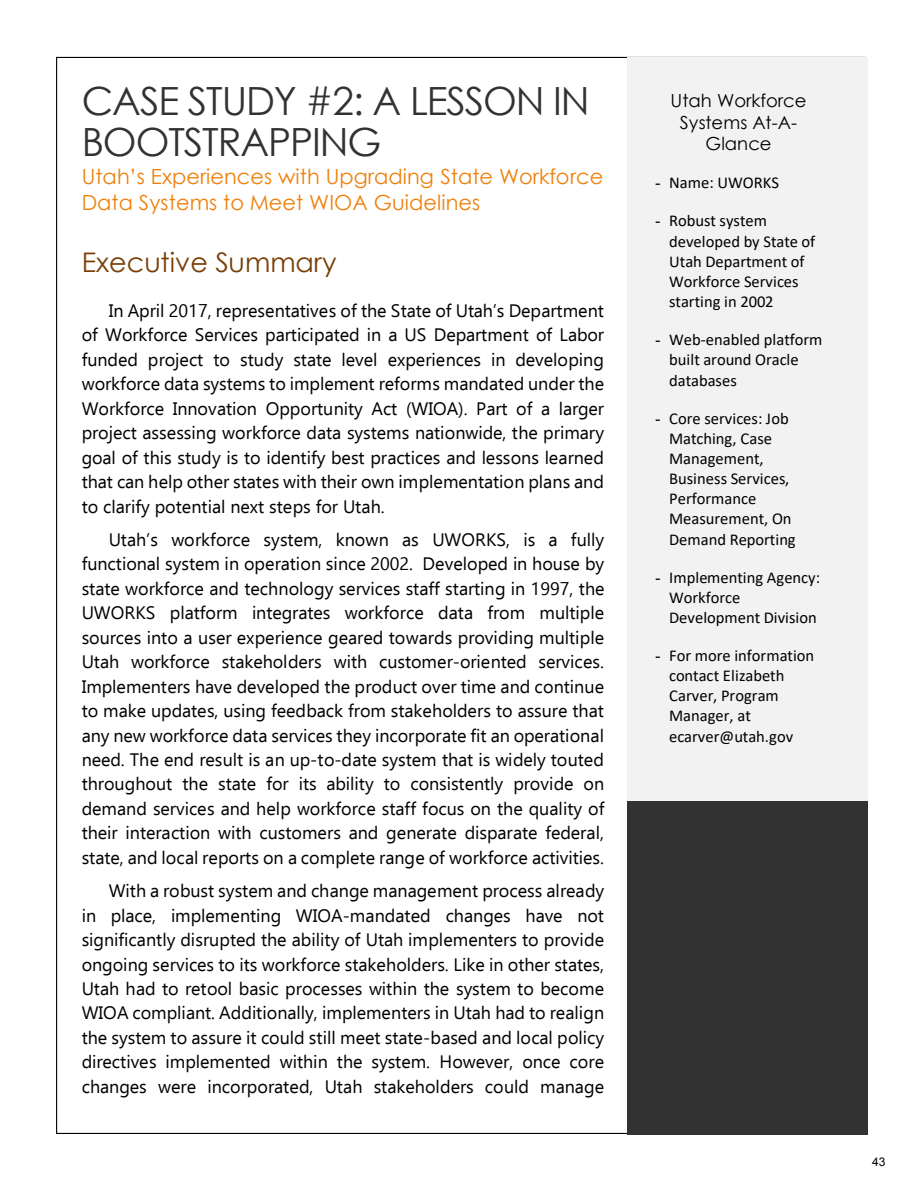
<style>
.page{position:relative;width:918px;height:1188px;background:#fff}
.page>*{position:absolute;margin:0;border:0;box-sizing:border-box;transform-origin:0 0}
.t1{font:38.85px/40.7px "Century Gothic";letter-spacing:-.025em;color:#323232}
.t2{font:27px "Century Gothic";color:#783f04}
.t3{font:20.85px/26px "Century Gothic";letter-spacing:.005em;color:#f07f09}
.t4{font:18px/24.5px "Ebrima";color:#000;text-align:justify}
.t5{font:18px/21.9px "Century Gothic";color:#000;text-align:center}
.t6{font:16.5px/20.1px "Calibri";color:#000}
.t7{font:12px "Arial";color:#000}
.s1{font-family:"Times New Roman"}
</style>
<div class="page">
<div style="left:627px;top:801px;width:241px;height:333px;background:#323232"></div>
<div style="left:627px;top:57px;width:241px;height:744px;background:#f2f2f2"></div>
<h1 class="t1" style="left:82px;top:80px;width:509px">CASE STUDY #2: A LESSON IN<br>BOOTSTRAPPING</h1>
<p class="t3" style="left:82px;top:163px;width:523px">Utah’s Experiences with Upgrading State Workforce<br>Data Systems to Meet WIOA Guidelines</p>
<h2 class="t2" style="left:82px;top:245px;width:256px">Executive Summary</h2>
<p class="t4" style="left:82px;top:297px;width:524px;text-indent:27px">In April 2017, representatives of the State of Utah’s Department of Workforce Services participated in a US Department of Labor funded project to study state level experiences in developing workforce data systems to implement reforms mandated under the Workforce Innovation Opportunity Act (WIOA). Part of a larger project assessing workforce data systems nationwide, the primary goal of this study is to identify best practices and lessons learned that can help other states with their own implementation plans and to clarify potential next steps for Utah.</p>
<p class="t4" style="left:82px;top:526px;width:524px;text-indent:27px">Utah’s workforce system, known as UWORKS, is a fully functional system in operation since 2002. Developed in house by state workforce and technology services staff starting in 1997, the UWORKS platform integrates workforce data from multiple sources into a user experience geared towards providing multiple Utah workforce stakeholders with customer-oriented services.<br>Implementers have developed the product over time and continue to make updates, using feedback from stakeholders to assure that any new workforce data services they incorporate fit an operational need. The end result is an up-to-date system that is widely touted throughout the state for its ability to consistently provide on demand services and help workforce staff focus on the quality of their interaction with customers and generate disparate federal, state, and local reports on a complete range of workforce activities.</p>
<p class="t4" style="left:82px;top:877px;width:524px;text-indent:27px">With a robust system and change management process already in place, implementing WIOA-mandated changes have not significantly disrupted the ability of Utah implementers to provide ongoing services to its workforce stakeholders. Like in other states, Utah had to retool basic processes within the system to become WIOA compliant. Additionally, implementers in Utah had to realign the system to assure it could still meet state-based and local policy directives implemented within the system. However, once core changes were incorporated, Utah stakeholders could manage</p>
<p class="t5" style="left:671px;top:89px;width:137px">Utah Workforce<br>Systems At-A-<br>Glance</p>
<p class="t6" style="left:655px;top:173px;width:125px"><span class="s1">-</span> Name: UWORKS</p>
<p class="t6" style="left:669px;top:211px;width:148px;text-indent:-14px"><span class="s1">-</span> Robust system developed by State of<br>Utah Department of<br>Workforce Services starting in 2002</p>
<p class="t6" style="left:669px;top:330px;width:155px;text-indent:-14px"><span class="s1">-</span> Web-enabled platform built around Oracle databases</p>
<p class="t6" style="left:669px;top:408px;width:128px;text-indent:-14px"><span class="s1">-</span> Core services: Job<br>Matching, Case<br>Management,<br>Business Services,<br>Performance<br>Measurement, On<br>Demand Reporting</p>
<p class="t6" style="left:669px;top:567px;width:152px;text-indent:-14px"><span class="s1">-</span> Implementing Agency:<br>Workforce<br>Development Division</p>
<p class="t6" style="left:669px;top:645px;width:147px;text-indent:-14px"><span class="s1">-</span> For more information contact Elizabeth<br>Carver, Program<br>Manager, at ecarver@utah.gov</p>
<p class="t7" style="left:872px;top:1154px;width:15px">43</p>
</div>
